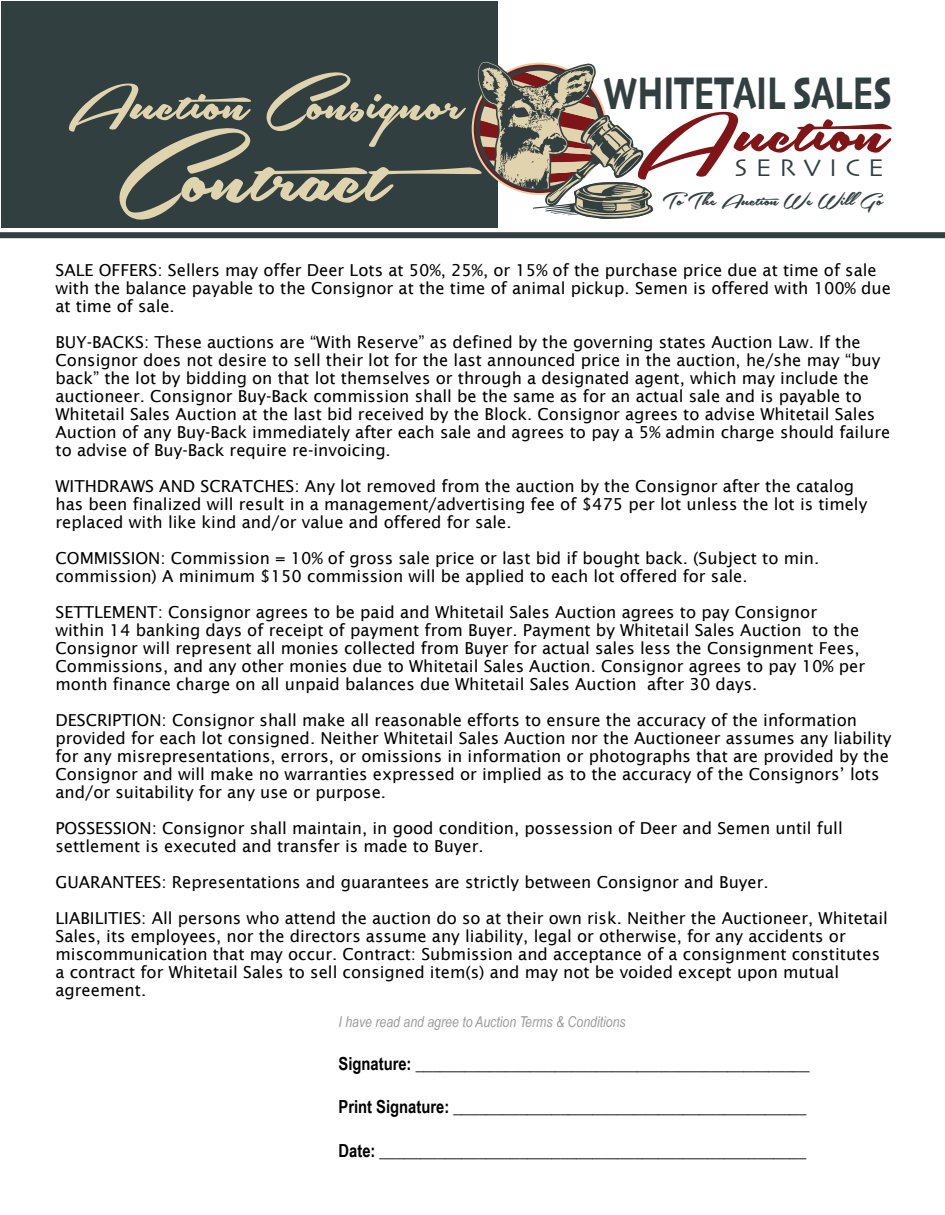
<style>
.page{position:relative;width:945px;height:1215px;background:#fff}
.page>*{position:absolute;margin:0;border:0;box-sizing:border-box;transform-origin:0 0}
.t1{font:121.5px "Southern Aire Personal Use Only";color:#e0d4ae}
.t2{font:99px "Southern Aire Personal Use Only";color:#801517}
.t3{font:78px "Southern Aire Personal Use Only";color:#e0d4ae}
.t4{font:47.85px "Skia Regular 1 1";color:#323f41;scale:.68 1}
.t5{font:25.35px "Skia Regular 1 1";letter-spacing:.31em;color:#323f41}
.t6{font:24px "Southern Aire Personal Use Only";color:#323f41}
.t7{font:700 18px "Arial Narrow";color:#000}
.t8{font:16.5px/18px "Lucida Sans";color:#000}
.t9{font:italic 15px "Arial Narrow";color:#999b9c}
.s1{font-size:109.95px}
</style>
<div class="page">
<div style="left:1px;top:1px;width:496px;height:227px;background:#323f41"></div>
<svg style="left:472px;top:53px;width:181px;height:166px"></svg>
<div style="left:0;top:232px;width:945px;height:6px;background:#323f41"></div>
<h3 class="t3" style="left:67px;top:62px;width:397px">Auction Consignor</h3>
<h1 class="t1" style="left:117px;top:112px;width:369px">Contract</h1>
<h3 class="t4" style="left:603px;top:64px;width:425px">WHITETAIL SALES</h3>
<h2 class="t2" style="left:635px;top:79px;width:260px"><span class="s1">A</span>uction</h2>
<h3 class="t5" style="left:735px;top:152px;width:151px">SERVICE</h3>
<h3 class="t6" style="left:663px;top:188px;width:222px">To The Auction We WillGo</h3>
<p class="t8" style="left:56px;top:262px;width:837px">SALE OFFERS: Sellers may offer Deer Lots at 50%, 25%, or 15% of the purchase price due at time of sale with the balance payable to the Consignor at the time of animal pickup. Semen is offered with 100% due at time of sale.</p>
<p class="t8" style="left:56px;top:334px;width:836px">BUY-BACKS: These auctions are “With Reserve” as defined by the governing states Auction Law. If the Consignor does not desire to sell their lot for the last announced price in the auction, he/she may “buy back” the lot by bidding on that lot themselves or through a designated agent, which may include the auctioneer. Consignor Buy-Back commission shall be the same as for an actual sale and is payable to Whitetail Sales Auction at the last bid received by the Block. Consignor agrees to advise Whitetail Sales Auction of any Buy-Back immediately after each sale and agrees to pay a 5% admin charge should failure to advise of Buy-Back require re-invoicing.</p>
<p class="t8" style="left:56px;top:478px;width:813px">WITHDRAWS AND SCRATCHES: Any lot removed from the auction by the Consignor after the catalog has been finalized will result in a management/advertising fee of $475 per lot unless the lot is timely replaced with like kind and/or value and offered for sale.</p>
<p class="t8" style="left:56px;top:550px;width:765px">COMMISSION: Commission = 10% of gross sale price or last bid if bought back. (Subject to min. commission) A minimum $150 commission will be applied to each lot offered for sale.</p>
<p class="t8" style="left:56px;top:604px;width:811px">SETTLEMENT: Consignor agrees to be paid and Whitetail Sales Auction agrees to pay Consignor within 14 banking days of receipt of payment from Buyer. Payment by Whitetail Sales Auction to the Consignor will represent all monies collected from Buyer for actual sales less the Consignment Fees, Commissions, and any other monies due to Whitetail Sales Auction. Consignor agrees to pay 10% per month finance charge on all unpaid balances due Whitetail Sales Auction after 30 days.</p>
<p class="t8" style="left:56px;top:712px;width:838px">DESCRIPTION: Consignor shall make all reasonable efforts to ensure the accuracy of the information provided for each lot consigned. Neither Whitetail Sales Auction nor the Auctioneer assumes any liability for any misrepresentations, errors, or omissions in information or photographs that are provided by the Consignor and will make no warranties expressed or implied as to the accuracy of the Consignors’ lots and/or suitability for any use or purpose.</p>
<p class="t8" style="left:56px;top:820px;width:789px">POSSESSION: Consignor shall maintain, in good condition, possession of Deer and Semen until full settlement is executed and transfer is made to Buyer.</p>
<p class="t8" style="left:56px;top:865px;width:834px;line-height:36px">GUARANTEES: Representations and guarantees are strictly between Consignor and Buyer.<br>LIABILITIES: All persons who attend the auction do so at their own risk. Neither the Auctioneer, Whitetail</p>
<p class="t8" style="left:56px;top:928px;width:826px">Sales, its employees, nor the directors assume any liability, legal or otherwise, for any accidents or miscommunication that may occur. Contract: Submission and acceptance of a consignment constitutes a contract for Whitetail Sales to sell consigned item(s) and may not be voided except upon mutual agreement.</p>
<p class="t9" style="left:339px;top:1013px;width:289px">I have read and agree to Auction Terms &amp; Conditions</p>
<p class="t7" style="left:339px;top:1053px;width:473px">Signature: ________________________________________________</p>
<p class="t7" style="left:339px;top:1097px;width:469px">Print Signature: ___________________________________________</p>
<p class="t7" style="left:339px;top:1140px;width:469px">Date: ____________________________________________________</p>
</div>
